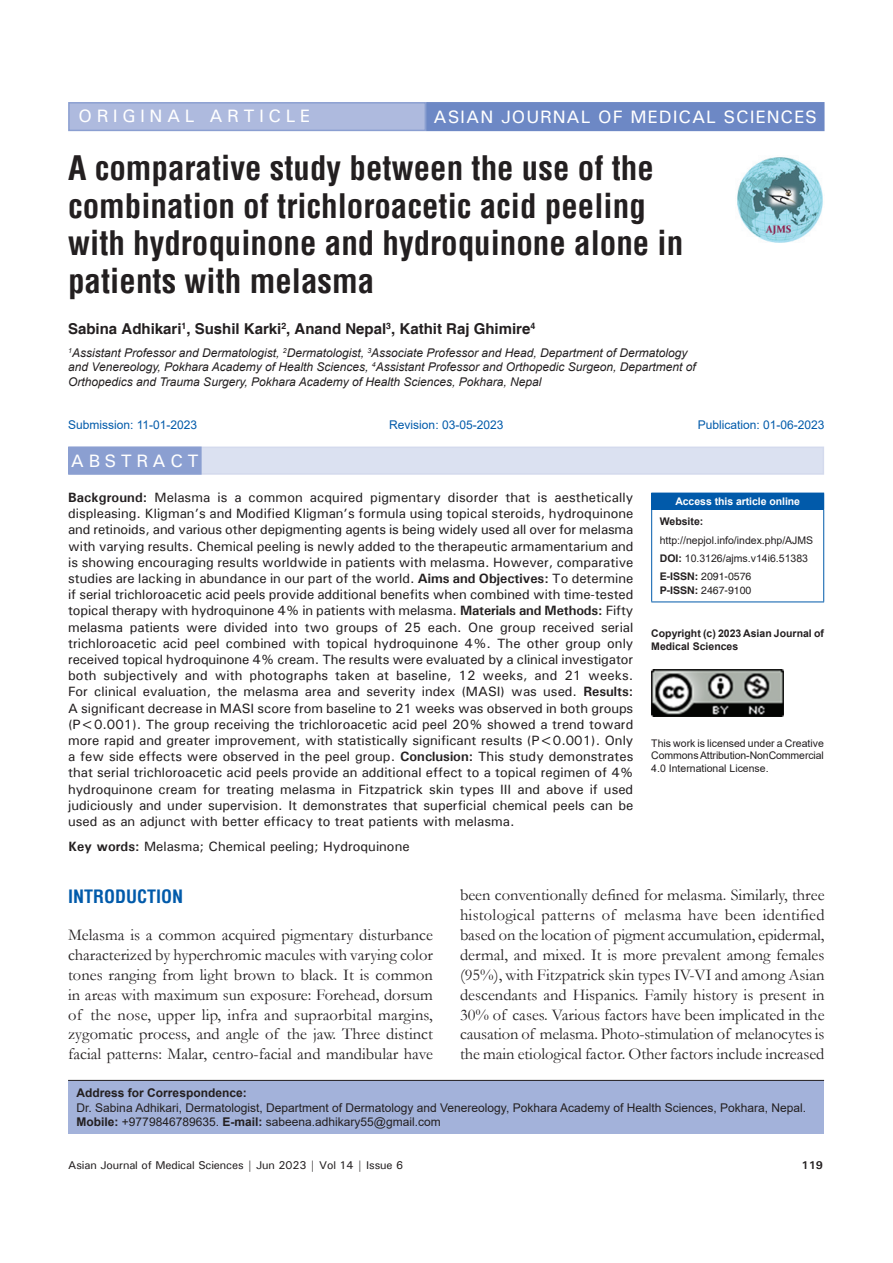
<style>
.page{position:relative;width:893px;height:1263px;background:#fff}
.page>*{position:absolute;margin:0;border:0;box-sizing:border-box;transform-origin:0 0}
.AT{font:700 condensed 33px/37.5px "Helvetica";color:#231f20}
.AH{font:500 18px "Univers";letter-spacing:.05em;color:#fff}
.AH-2{font:500 18px "Univers";letter-spacing:.25em;color:#fff}
.t1{font:700 condensed 18px "Helvetica";color:#015aaa}
.ABSH{font:500 18px "Univers";letter-spacing:.25em;color:#fff}
.TX{font:16.5px/20px "Garamond";color:#231f20;text-align:justify}
.AU{font:700 15px "Helvetica";color:#231f20}
.ABS{font:500 13.5px/16.2px "Univers";color:#231f20;text-align:justify}
.KWD{font:500 13.5px "Univers";color:#231f20}
.AFF{font:italic 12px/14.4px "Arial";color:#231f20}
.ADD{font:12px/14.4px "Arial";color:#231f20}
.HIS{font:12px "Arial";color:#015aaa}
.t2{font:500 11.25px "Univers";letter-spacing:-.01em;color:#231f20}
.t3{font:700 11.25px "Univers";color:#231f20}
.License{font:10.5px/12.6px "Arial";letter-spacing:-.01em;color:#231f20;text-align:justify}
.License-2{font:700 10.5px/12.6px "Arial";color:#231f20}
.Web{font:10.5px/18.8px "Arial";color:#231f20}
.ISSN{font:10.5px/14.2px "Helvetica";color:#231f20}
.DOI{font:10.5px "Arial";color:#231f20}
.t4{font:700 10.5px "Arial";letter-spacing:-.005em;color:#fff}
.s1{font-weight:700}
</style>
<div class="page">
<div style="left:68px;top:1081px;width:756px;height:53px;background:#a3b2da"></div>
<hr style="left:68px;top:1080px;width:756px;height:1px;background:#231f20">
<img style="left:737px;top:157px;width:86px;height:86px">
<div style="left:69px;top:447px;width:755px;height:28px;background:#dbe1f1"></div>
<div style="left:69px;top:447px;width:132px;height:27px;background:#8b9fd1"></div>
<div style="left:68px;top:447px;width:134px;height:28px;border:2px solid #8b9fd1"></div>
<div style="left:652px;top:493px;width:172px;height:16px;background:#015aaa"></div>
<svg style="left:651px;top:494px;width:1px;height:15px"></svg>
<hr style="left:651px;top:493px;width:173px;height:1px;background:#015aaa">
<hr style="left:651px;top:510px;width:1px;height:91px;background:#015aaa">
<hr style="left:651px;top:509px;width:173px;height:1px;background:#015aaa">
<hr style="left:823px;top:510px;width:1px;height:91px;background:#015aaa">
<hr style="left:651px;top:601px;width:173px;height:1px;background:#015aaa">
<img style="left:651px;top:670px;width:132px;height:46px">
<div style="left:69px;top:103px;width:356px;height:27px;background:#aebade"></div>
<div style="left:68px;top:102px;width:358px;height:29px;border:2px solid #8b9fd1"></div>
<div style="left:427px;top:103px;width:397px;height:27px;background:#6d88c5"></div>
<div style="left:426px;top:102px;width:398px;height:29px;border:2px solid #6d88c5"></div>
<p class="AH-2" style="left:79px;top:105px;width:233px">ORIGINAL ARTICLE</p>
<p class="AH" style="left:434px;top:105px;width:385px">ASIAN JOURNAL OF MEDICAL SCIENCES</p>
<p class="AT" style="left:68px;top:149px;width:617px">A comparative study between the use of the combination of trichloroacetic acid peeling with hydroquinone and hydroquinone alone in patients with melasma</p>
<p class="AU" style="left:68px;top:320px;width:469px">Sabina Adhikari<sup>1</sup>, Sushil Karki<sup>2</sup>, Anand Nepal<sup>3</sup>, Kathit Raj Ghimire<sup>4</sup></p>
<p class="AFF" style="left:68px;top:346px;width:629px"><sup>1</sup>Assistant Professor and Dermatologist, <sup>2</sup>Dermatologist, <sup>3</sup>Associate Professor and Head, Department of Dermatology and Venereology, Pokhara Academy of Health Sciences, <sup>4</sup>Assistant Professor and Orthopedic Surgeon, Department of<br>Orthopedics and Trauma Surgery, Pokhara Academy of Health Sciences, Pokhara, Nepal</p>
<p class="HIS" style="left:68px;top:416px;width:131px">Submission: 11-01-2023</p>
<p class="HIS" style="left:389px;top:416px;width:116px">Revision: 03-05-2023</p>
<p class="HIS" style="left:698px;top:416px;width:128px">Publication: 01-06-2023</p>
<p class="ABSH" style="left:71px;top:449px;width:129px">ABSTRACT</p>
<p class="ABS" style="left:68px;top:489px;width:567px"><span class="s1">Background:</span> Melasma is a common acquired pigmentary disorder that is aesthetically displeasing. Kligman’s and Modified Kligman’s formula using topical steroids, hydroquinone and retinoids, and various other depigmenting agents is being widely used all over for melasma with varying results. Chemical peeling is newly added to the therapeutic armamentarium and is showing encouraging results worldwide in patients with melasma. However, comparative studies are lacking in abundance in our part of the world. <span class="s1">Aims and Objectives:</span> To determine if serial trichloroacetic acid peels provide additional benefits when combined with time-tested topical therapy with hydroquinone 4% in patients with melasma. <span class="s1">Materials and Methods:</span> Fifty melasma patients were divided into two groups of 25 each. One group received serial trichloroacetic acid peel combined with topical hydroquinone 4%. The other group only received topical hydroquinone 4% cream. The results were evaluated by a clinical investigator both subjectively and with photographs taken at baseline, 12 weeks, and 21 weeks.<br>For clinical evaluation, the melasma area and severity index (MASI) was used. <span class="s1">Results:<br></span>A significant decrease in MASI score from baseline to 21 weeks was observed in both groups (P&lt;0.001). The group receiving the trichloroacetic acid peel 20% showed a trend toward more rapid and greater improvement, with statistically significant results (P&lt;0.001). Only a few side effects were observed in the peel group. <span class="s1">Conclusion:</span> This study demonstrates that serial trichloroacetic acid peels provide an additional effect to a topical regimen of 4% hydroquinone cream for treating melasma in Fitzpatrick skin types III and above if used judiciously and under supervision. It demonstrates that superficial chemical peels can be used as an adjunct with better efficacy to treat patients with melasma.</p>
<p class="KWD" style="left:68px;top:837px;width:343px"><span class="s1">Key words:</span> Melasma; Chemical peeling; Hydroquinone</p>
<p class="t4" style="left:675px;top:494px;width:126px">Access this article online</p>
<p class="Web" style="left:660px;top:512px;width:155px"><span class="s1">Website: </span>http://nepjol.info/index.php/AJMS</p>
<p class="DOI" style="left:660px;top:551px;width:150px"><span class="s1">DOI:</span> 10.3126/ajms.v14i6.51383</p>
<p class="ISSN" style="left:660px;top:569px;width:93px"><span class="s1">E-ISSN:</span> 2091-0576<br><span class="s1">P-ISSN:</span> 2467-9100</p>
<p class="License-2" style="left:651px;top:627px;width:174px">Copyright (c) 2023 Asian Journal of<br>Medical Sciences</p>
<p class="License" style="left:651px;top:737px;width:174px">This work is licensed under a Creative Commons Attribution-NonCommercial 4.0 International License.</p>
<h1 class="t1" style="left:68px;top:884px;width:117px">INTRODUCTION</h1>
<p class="TX" style="left:68px;top:924px;width:366px">Melasma is a common acquired pigmentary disturbance characterized by hyperchromic macules with varying color tones ranging from light brown to black. It is common in areas with maximum sun exposure: Forehead, dorsum of the nose, upper lip, infra and supraorbital margins, zygomatic process, and angle of the jaw. Three distinct facial patterns: Malar, centro-facial and mandibular have</p>
<p class="TX" style="left:460px;top:884px;width:366px">been conventionally defined for melasma. Similarly, three histological patterns of melasma have been identified based on the location of pigment accumulation, epidermal, dermal, and mixed. It is more prevalent among females (95%), with Fitzpatrick skin types IV-VI and among Asian descendants and Hispanics. Family history is present in 30% of cases. Various factors have been implicated in the causation of melasma. Photo-stimulation of melanocytes is the main etiological factor. Other factors include increased</p>
<p class="ADD" style="left:77px;top:1086px;width:731px"><span class="s1">Address for Correspondence:<br></span>Dr. Sabina Adhikari, Dermatologist, Department of Dermatology and Venereology, Pokhara Academy of Health Sciences, Pokhara, Nepal.<br><span class="s1">Mobile:</span> +9779846789635. <span class="s1">E-mail:</span> sabeena.adhikary55@gmail.com</p>
<p class="t2" style="left:68px;top:1157px;width:336px">Asian Journal of Medical Sciences | Jun 2023 | Vol 14 | Issue 6</p>
<p class="t3" style="left:802px;top:1158px;width:23px">119</p>
</div>
